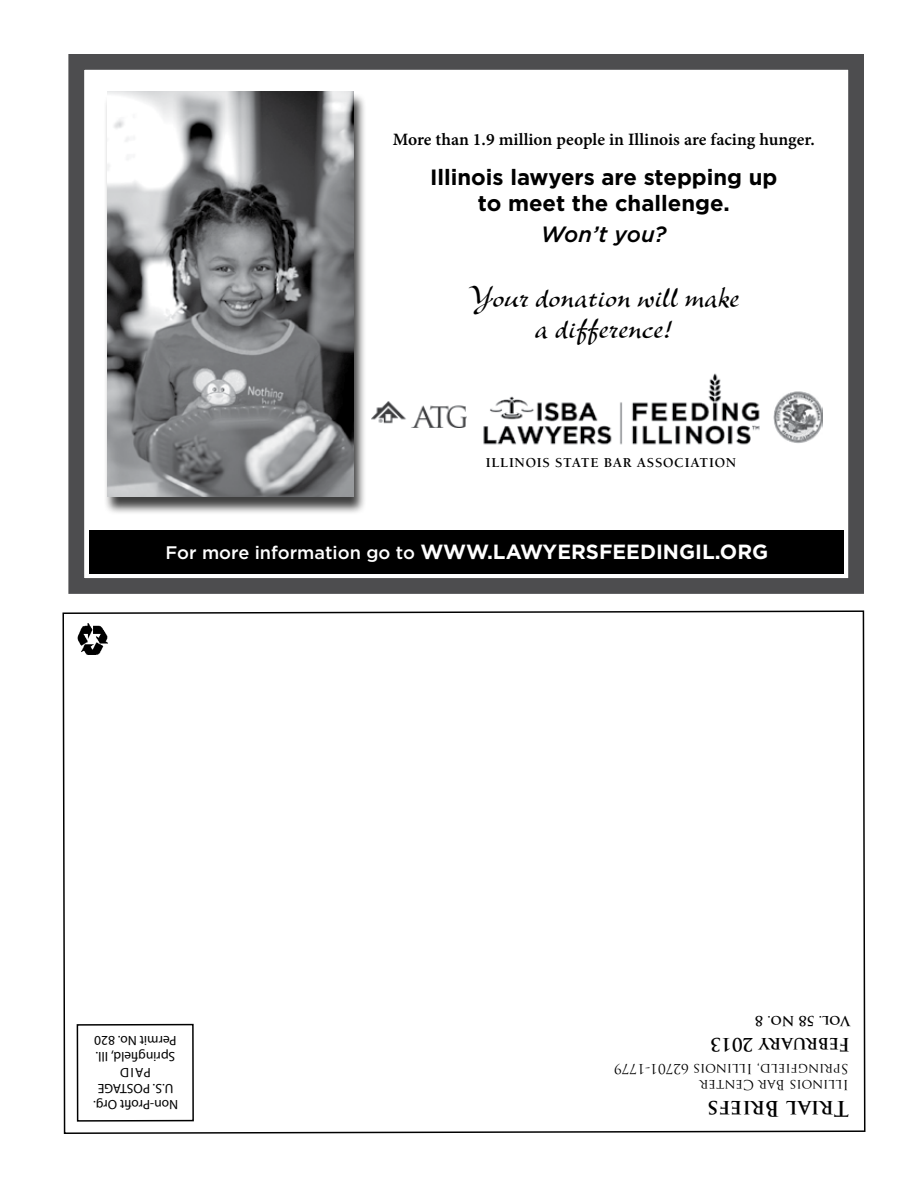
<style>
.page{position:relative;width:918px;height:1188px;background:#fff}
.page>*{position:absolute;margin:0;border:0;box-sizing:border-box;transform-origin:0 0}
.t1{font:32.1px/31.7px "New Berolina MT Std";color:#000;text-align:center}
.t2{font:700 22.05px/26.5px "Gotham";color:#000;text-align:center}
.t3{font:italic 500 22.05px "Gotham";letter-spacing:-.01em;color:#000}
.t4{font:700 21px "Trajan Pro";letter-spacing:-.005em;color:#000}
.t5{font:700 20.55px "Gotham";color:#fff}
.t6{font:700 18px "Trajan Pro";letter-spacing:-.01em;color:#000}
.t7{font:17.4px "Minion Pro Semibold Capt";color:#000}
.t8{font:700 13.95px "Berkeley Std";letter-spacing:.05em;color:#000}
.t9{font:13.5px/16.2px "Myriad Pro";letter-spacing:-.005em;color:#000;text-align:center}
.t10{font:13.5px/16px "Trajan Pro";letter-spacing:-.005em;color:#000}
.t11{font:700 13.5px "Trajan Pro";letter-spacing:-.01em;color:#000}
.s1{font-weight:500;font-size:18.15px}
</style>
<div class="page">
<svg style="left:62px;top:610px;width:804px;height:524px"></svg>
<div style="left:77px;top:1024px;width:117px;height:98px;border:2px solid #000"></div>
<img style="left:72px;top:623px;width:45px;height:37px">
<div style="left:68px;top:54px;width:796px;height:540px;border:16px solid #4d4d4f"></div>
<div style="left:103px;top:93px;width:264px;height:422px;background:#000;opacity:.75"></div>
<img style="left:107px;top:92px;width:247px;height:405px">
<div style="left:90px;top:530px;width:754px;height:44px;background:#000"></div>
<img style="left:483px;top:373px;width:277px;height:72px">
<img style="left:372px;top:402px;width:95px;height:26px">
<img style="left:773px;top:391px;width:50px;height:52px">
<p class="t7" style="left:393px;top:127px;width:423px">More than 1.9 million people in Illinois are facing hunger.</p>
<h2 class="t2" style="left:430px;top:164px;width:349px">Illinois lawyers are stepping up to meet the challenge.</h2>
<h2 class="t3" style="left:541px;top:221px;width:127px">Won’t you?</h2>
<h1 class="t1" style="left:468px;top:281px;width:273px">Your donation will make a difference!</h1>
<p class="t8" style="left:486px;top:455px;width:252px">ILLINOIS STATE BAR ASSOCIATION</p>
<h3 class="t5" style="left:166px;top:539px;width:604px"><span class="s1">For more information go to</span> WWW.LAWYERSFEEDINGIL.ORG</h3>
<p class="t9" style="left:178px;top:1113px;width:86px;rotate:180deg">Non-Profit Org.<br>U.S. POSTAGE<br>PAID<br>Springfield, Ill.<br>Permit No. 820</p>
<p class="t11" style="left:850px;top:1029px;width:97px;rotate:180deg">Vol. 58 No. 8</p>
<h3 class="t6" style="left:850px;top:1056px;width:141px;rotate:180deg">February 2013</h3>
<p class="t10" style="left:849px;top:1093px;width:236px;rotate:180deg">Illinois Bar Center<br>Springfield, Illinois 62701-1779</p>
<h3 class="t4" style="left:849px;top:1122px;width:143px;rotate:180deg">Trial Briefs</h3>
</div>
